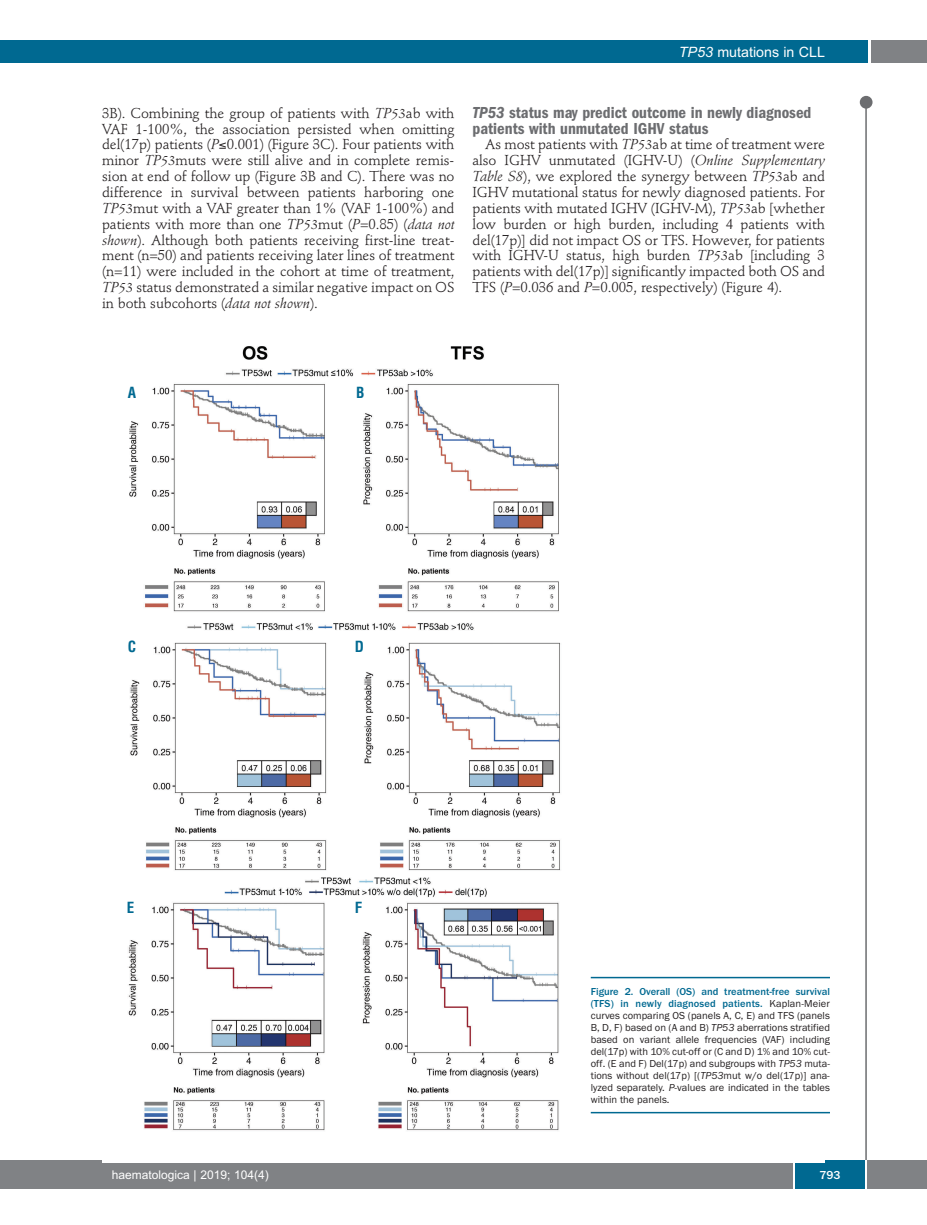
<style>
.page{position:relative;width:927px;height:1225px;background:#fff}
.page>*{position:absolute;margin:0;border:0;box-sizing:border-box;transform-origin:0 0}
.t1{font:600 condensed 16.5px/15.9px "Franklin Gothic";color:#6c6d70}
.t2{font:700 condensed 15px "Helvetica";color:#006991}
.t3{font:14.25px/15.9px "Stempel Schneidler";letter-spacing:-.005em;color:#231f20;text-align:justify}
.t4{font:14.25px "Arial";color:#fff}
.t5{font:12px "Arial";color:#fff}
.t6{font:500 12px "Franklin Gothic";color:#fff}
.t7{font:10.5px/12px "Franklin Gothic";color:#231f20;text-align:justify}
.s1{font-style:italic}
.s2{font-weight:500;color:#006991}
</style>
<div class="page">
<div style="left:860px;top:96px;width:12px;height:13px;background:#6c6d70;border-radius:50%"></div>
<hr style="left:865px;top:98px;width:2px;height:1062px;background:#6c6d70">
<div style="left:871px;top:40px;width:56px;height:22px;background:#808285"></div>
<div style="left:18px;top:40px;width:849px;height:22px;background:#006991"></div>
<div style="left:17px;top:1160px;width:910px;height:28px;background:#808285"></div>
<div style="left:795px;top:1160px;width:70px;height:28px;background:#006991"></div>
<hr style="left:793px;top:1160px;width:2px;height:28px;background:#fff">
<hr style="left:865px;top:1160px;width:2px;height:28px;background:#fff">
<div style="left:0;top:40px;width:19px;height:22px;background:#006991"></div>
<div style="left:0;top:1160px;width:18px;height:28px;background:#808285"></div>
<div style="left:102px;top:334px;width:723px;height:828px;background:#fff"></div>
<img style="left:128px;top:346px;width:492px;height:785px">
<hr style="left:591px;top:976px;width:239px;height:2px;background:#006991">
<hr style="left:591px;top:1112px;width:239px;height:1px;background:#006991">
<p class="t4" style="left:679px;top:44px;width:148px"><span class="s1">TP53</span> mutations in CLL</p>
<p class="t3" style="left:102px;top:106px;width:354px">3B). Combining the group of patients with <span class="s1">TP53</span>ab with VAF 1-100%, the association persisted when omitting del(17p) patients (<span class="s1">P</span>≤0.001) (Figure 3C). Four patients with minor <span class="s1">TP53</span>muts were still alive and in complete remis&shy;sion at end of follow up (Figure 3B and C). There was no difference in survival between patients harboring one <span class="s1">TP53</span>mut with a VAF greater than 1% (VAF 1-100%) and patients with more than one <span class="s1">TP53</span>mut (<span class="s1">P</span>=0.85) (<span class="s1">data not shown</span>). Although both patients receiving first-line treat&shy;ment (n=50) and patients receiving later lines of treatment (n=11) were included in the cohort at time of treatment, <span class="s1">TP53</span> status demonstrated a similar negative impact on OS in both subcohorts (<span class="s1">data not shown</span>).</p>
<p class="t1" style="left:472px;top:106px;width:340px"><span class="s1">TP53</span> status may predict outcome in newly diagnosed patients with unmutated IGHV status</p>
<p class="t3" style="left:472px;top:138px;width:354px;text-indent:13px">As most patients with <span class="s1">TP53</span>ab at time of treatment were also IGHV unmutated (IGHV-U) (<span class="s1">Online Supplementary Table S8</span>), we explored the synergy between <span class="s1">TP53</span>ab and IGHV mutational status for newly diagnosed patients. For patients with mutated IGHV (IGHV-M), <span class="s1">TP53</span>ab [whether low burden or high burden, including 4 patients with del(17p)] did not impact OS or TFS. However, for patients with IGHV-U status, high burden <span class="s1">TP53</span>ab [including 3 patients with del(17p)] significantly impacted both OS and TFS (<span class="s1">P</span>=0.036 and <span class="s1">P</span>=0.005, respectively) (Figure 4).</p>
<p class="t2" style="left:128px;top:384px;width:10px">A</p>
<p class="t2" style="left:356px;top:384px;width:10px">B</p>
<p class="t2" style="left:128px;top:638px;width:10px">C</p>
<p class="t2" style="left:355px;top:638px;width:11px">D</p>
<p class="t2" style="left:127px;top:899px;width:9px">E</p>
<p class="t2" style="left:355px;top:899px;width:9px">F</p>
<p class="t7" style="left:591px;top:985px;width:241px"><span class="s2">Figure 2. Overall (OS) and treatment-free survival (TFS) in newly diagnosed patients.</span> Kaplan-Meier curves comparing OS (panels A, C, E) and TFS (panels B, D, F) based on (A and B) <span class="s1">TP53</span> aberrations stratified based on variant allele frequencies (VAF) including del(17p) with 10% cut-off or (C and D) 1% and 10% cut&shy;off. (E and F) Del(17p) and subgroups with <span class="s1">TP53</span> muta&shy;tions without del(17p) [(<span class="s1">TP53</span>mut w/o del(17p)] ana&shy;lyzed separately. <span class="s1">P</span>-values are indicated in the tables within the panels.</p>
<p class="t5" style="left:112px;top:1167px;width:158px">haematologica | 2019; 104(4)</p>
<p class="t6" style="left:819px;top:1167px;width:23px">793</p>
</div>
